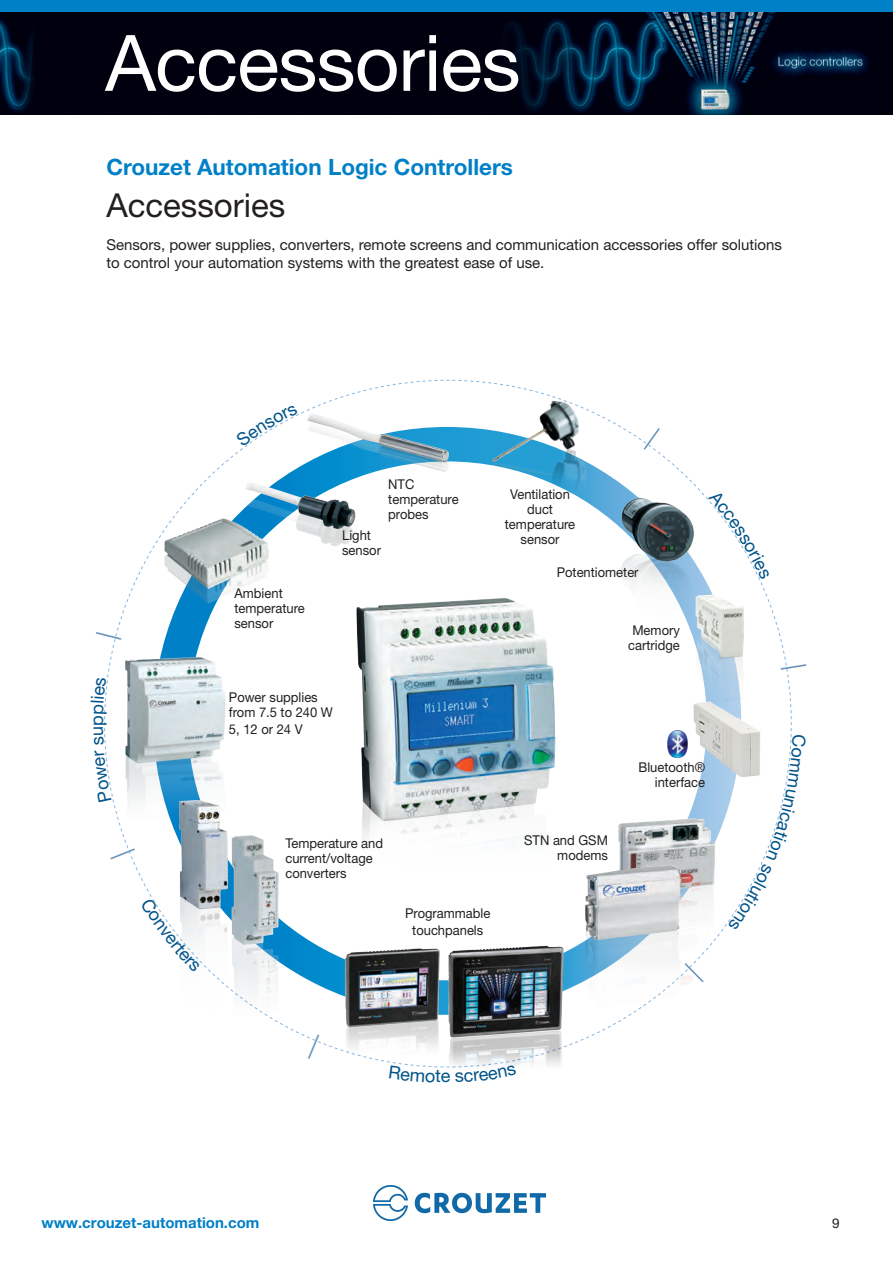
<style>
.page{position:relative;width:893px;height:1263px;background:#fff}
.page>*{position:absolute;margin:0;border:0;box-sizing:border-box;transform-origin:0 0}
.t1{font:78px "Helvetica Neue";letter-spacing:-.01em;color:#fff}
.t2{font:33px "Helvetica Neue";color:#231f20}
.t3{font:700 22.5px "Helvetica Neue";color:#0080c7}
.t4{font:18px "Helvetica Neue";color:#00538a}
.t5{font:15px/18px "Helvetica Neue";color:#231f20}
.t6{font:700 15px "Helvetica Neue";color:#0080c7}
.t7{font:13.5px/15px "Helvetica Neue";color:#231f20;scale:.96 1}
.t8{font:13.5px "Helvetica Neue";color:#231f20}
</style>
<div class="page">
<div style="left:0;top:0;width:893px;height:13px;background:#0080c7"></div>
<img style="left:0;top:13px;width:893px;height:102px">
<svg style="left:104px;top:385px;width:688px;height:666px"></svg>
<img style="left:120px;top:651px;width:116px;height:200px">
<img style="left:667px;top:590px;width:83px;height:119px">
<img style="left:592px;top:492px;width:110px;height:144px">
<img style="left:597px;top:812px;width:124px;height:154px">
<img style="left:571px;top:858px;width:130px;height:160px">
<img style="left:158px;top:514px;width:117px;height:103px">
<img style="left:512px;top:394px;width:87px;height:121px">
<img style="left:441px;top:941px;width:141px;height:127px">
<img style="left:344px;top:943px;width:97px;height:125px">
<img style="left:256px;top:379px;width:256px;height:178px">
<img style="left:199px;top:415px;width:193px;height:177px">
<img style="left:305px;top:594px;width:278px;height:278px">
<img style="left:664px;top:730px;width:27px;height:28px">
<img style="left:166px;top:787px;width:86px;height:224px">
<img style="left:231px;top:825px;width:66px;height:226px">
<svg style="left:116px;top:14px;width:777px;height:97px;background:#040c1f"></svg>
<svg style="left:0;top:14px;width:116px;height:97px;background:#000719"></svg>
<img style="left:691px;top:699px;width:79px;height:83px">
<img style="left:374px;top:1186px;width:171px;height:34px">
<svg style="left:644px;top:428px;width:16px;height:22px"></svg>
<svg style="left:709px;top:489px;width:61px;height:91px"></svg>
<svg style="left:781px;top:664px;width:11px;height:6px"></svg>
<svg style="left:728px;top:734px;width:64px;height:196px"></svg>
<svg style="left:685px;top:963px;width:19px;height:19px"></svg>
<svg style="left:308px;top:1035px;width:11px;height:16px"></svg>
<svg style="left:110px;top:848px;width:25px;height:11px"></svg>
<svg style="left:104px;top:727px;width:7px;height:75px"></svg>
<svg style="left:104px;top:677px;width:3px;height:37px"></svg>
<svg style="left:104px;top:632px;width:17px;height:8px"></svg>
<svg style="left:235px;top:404px;width:63px;height:43px"></svg>
<svg style="left:389px;top:1065px;width:51px;height:3px"></svg>
<svg style="left:455px;top:1065px;width:62px;height:3px"></svg>
<svg style="left:140px;top:897px;width:61px;height:76px"></svg>
<h1 class="t1" style="left:105px;top:17px;width:417px">Accessories</h1>
<h3 class="t3" style="left:106px;top:153px;width:408px">Crouzet Automation Logic Controllers</h3>
<h2 class="t2" style="left:106px;top:186px;width:181px">Accessories</h2>
<p class="t5" style="left:106px;top:235px;width:677px">Sensors, power supplies, converters, remote screens and communication accessories offer solutions to control your automation systems with the greatest ease of use.</p>
<h3 class="t4" style="left:86px;top:726px;width:12px;rotate:-90deg">p</h3>
<p class="t7" style="left:235px;top:585px;width:75px">Ambient temperature sensor</p>
<p class="t7" style="left:388px;top:476px;width:75px">NTC temperature probes</p>
<p class="t7" style="left:342px;top:528px;width:42px">Light sensor</p>
<p class="t7" style="left:229px;top:690px;width:110px">Power supplies from 7.5 to 240 W</p>
<p class="t7" style="left:229px;top:721px;width:78px">5, 12 or 24 V</p>
<p class="t7" style="left:505px;top:487px;width:75px;text-align:center">Ventilation duct temperature sensor</p>
<p class="t7" style="left:557px;top:564px;width:87px">Potentiometer</p>
<p class="t7" style="left:628px;top:623px;width:55px;text-align:center">Memory cartridge</p>
<p class="t7" style="left:639px;top:760px;width:71px;text-align:right">Bluetooth® interface</p>
<p class="t7" style="left:285px;top:835px;width:103px">Temperature and current/voltage converters</p>
<p class="t7" style="left:405px;top:905px;width:90px;line-height:16.5px;text-align:center">Programmable touchpanels</p>
<p class="t7" style="left:524px;top:832px;width:89px;text-align:right">STN and GSM modems</p>
<h3 class="t4" style="left:441px;top:1065px;width:11px">e</h3>
<p class="t6" style="left:41px;top:1213px;width:219px">www.crouzet-automation.com</p>
<p class="t8" style="left:832px;top:1215px;width:9px">9</p>
</div>
